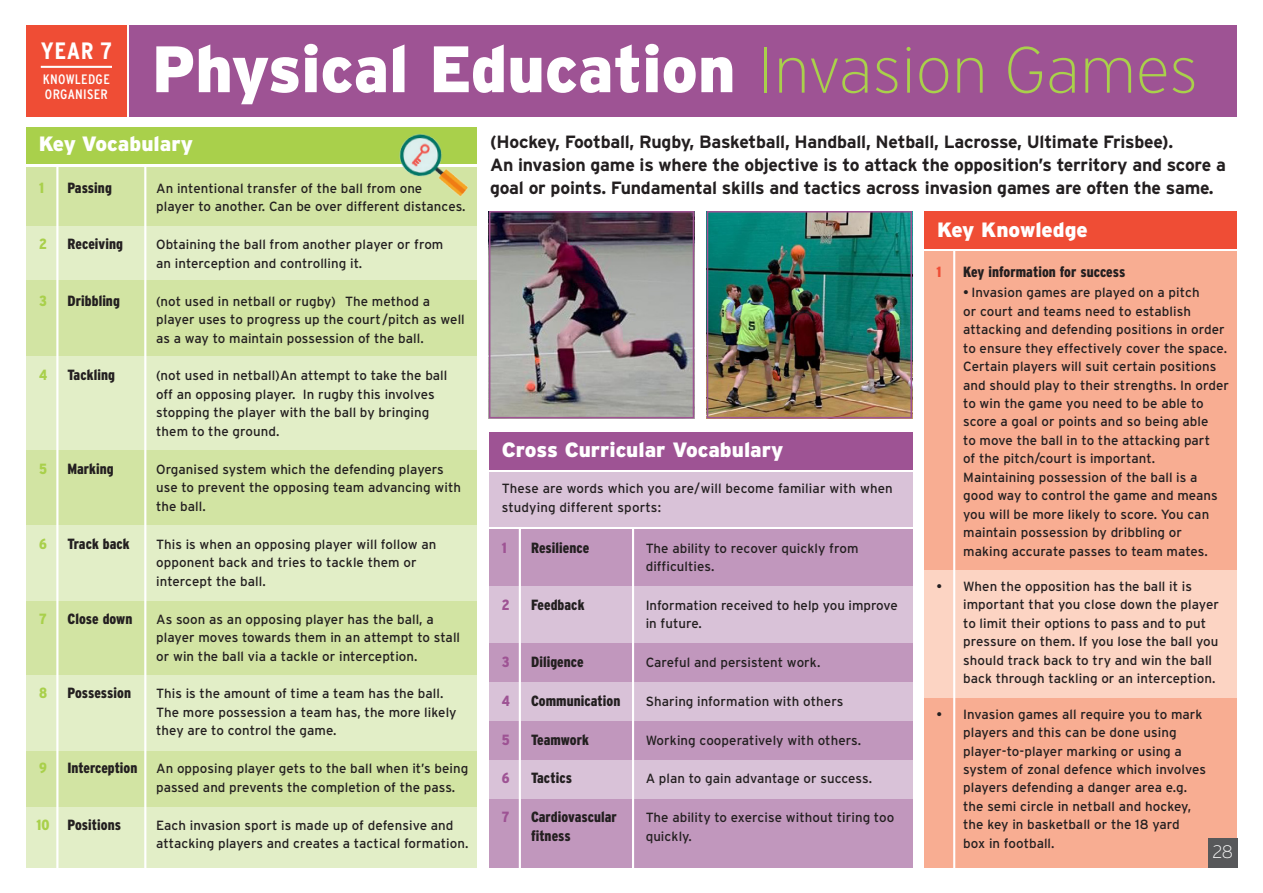
<style>
.page{position:relative;width:1263px;height:893px;background:#fff}
.page>*{position:absolute;margin:0;border:0;box-sizing:border-box;transform-origin:0 0}
.t1{font:900 65.4px "Interstate";color:#fff}
.t2{font:700 23.7px "Interstate Condensed";color:#fff;scale:1.06 1}
.t3{font:900 20.7px "Interstate";color:#fff}
.t4{font:200 18px "Interstate";color:#fff}
.t5{font:700 17.7px/23px "Interstate";letter-spacing:-.01em;color:#231f20}
.t6{font:900 14.85px "Interstate Condensed";letter-spacing:.005em;color:#231f20}
.t7{font:900 14.85px "Interstate Condensed";color:#a9d04b}
.t8{font:900 14.85px "Interstate Condensed";color:#9e5394}
.t9{font:900 14.85px "Interstate Condensed";color:#ef4d35}
.t10{font:13.65px/14.7px "Interstate Condensed";letter-spacing:.02em;color:#fff;scale:1.06 1}
.t11{font:13.35px/18.5px "Interstate";letter-spacing:.005em;color:#231f20}
.s1{font-weight:200;font-size:64.95px;color:#a9d04b}
.s2{color:#a9d04b}
</style>
<div class="page">
<div style="left:924px;top:251px;width:313px;height:616px;background:#f8ad92"></div>
<div style="left:924px;top:211px;width:313px;height:38px;background:#ef4d35"></div>
<div style="left:924px;top:570px;width:313px;height:127px;background:#fcd4c3"></div>
<hr style="left:953px;top:251px;width:2px;height:616px;background:#fff">
<div style="left:129px;top:26px;width:1108px;height:91px;background:#9e5394"></div>
<div style="left:26px;top:26px;width:101px;height:91px;background:#ef4d35"></div>
<hr style="left:41px;top:66px;width:71px;height:2px;background:#fff">
<div style="left:26px;top:127px;width:450px;height:37px;background:#a9d04b"></div>
<div style="left:26px;top:167px;width:450px;height:700px;background:#d2e4a3"></div>
<div style="left:26px;top:226px;width:450px;height:54px;background:#e2eec7"></div>
<div style="left:26px;top:356px;width:450px;height:94px;background:#e2eec7"></div>
<div style="left:26px;top:525px;width:450px;height:76px;background:#e2eec7"></div>
<div style="left:26px;top:675px;width:450px;height:76px;background:#e2eec7"></div>
<div style="left:26px;top:807px;width:450px;height:60px;background:#e2eec7"></div>
<img style="left:399px;top:134px;width:69px;height:62px">
<hr style="left:56px;top:165px;width:2px;height:702px;background:#fff">
<hr style="left:144px;top:165px;width:2px;height:702px;background:#fff">
<div style="left:489px;top:432px;width:423px;height:38px;background:#9e5394"></div>
<div style="left:489px;top:529px;width:423px;height:338px;background:#c197bd"></div>
<div style="left:489px;top:586px;width:423px;height:56px;background:#d9c2d8"></div>
<div style="left:489px;top:682px;width:423px;height:38px;background:#d9c2d8"></div>
<div style="left:489px;top:761px;width:423px;height:38px;background:#d9c2d8"></div>
<div style="left:489px;top:472px;width:423px;height:54px;background:#d9c2d8"></div>
<hr style="left:519px;top:528px;width:2px;height:339px;background:#fff">
<hr style="left:632px;top:528px;width:2px;height:339px;background:#fff">
<img style="left:491px;top:213px;width:201px;height:203px">
<div style="left:489px;top:211px;width:205px;height:207px;border:1px solid #9e5394"></div>
<img style="left:709px;top:213px;width:201px;height:203px">
<div style="left:707px;top:211px;width:205px;height:207px;border:1px solid #9e5394"></div>
<div style="left:1208px;top:838px;width:29px;height:29px;background:#57585a"></div>
<p class="t2" style="left:41px;top:38px;width:68px">YEAR 7</p>
<p class="t10" style="left:43px;top:72px;width:65px">KNOWLEDGE<br>ORGANISER</p>
<p class="t1" style="left:152px;top:32px;width:1048px">Physical Education <span class="s1">Invasion Games</span></p>
<p class="t5" style="left:490px;top:130px;width:737px">(Hockey, Football, Rugby, Basketball, Handball, Netball, Lacrosse, Ultimate Frisbee).<br>An invasion game is where the objective is to attack the opposition’s territory and score a goal or points. Fundamental skills and tactics across invasion games are often the same.</p>
<p class="t3" style="left:39px;top:132px;width:156px">Key Vocabulary</p>
<p class="t7" style="left:39px;top:179px;width:6px">1</p>
<p class="t6" style="left:68px;top:179px;width:46px">Passing</p>
<p class="t11" style="left:156px;top:179px;width:311px">An intentional transfer of the ball from one<br>player to another. Can be over different distances.</p>
<p class="t7" style="left:39px;top:236px;width:9px">2</p>
<p class="t6" style="left:68px;top:236px;width:57px">Receiving</p>
<p class="t11" style="left:156px;top:235px;width:289px">Obtaining the ball from another player or from an interception and controlling it.</p>
<p class="t7" style="left:39px;top:292px;width:9px">3</p>
<p class="t6" style="left:68px;top:292px;width:54px">Dribbling</p>
<p class="t11" style="left:156px;top:292px;width:310px">(not used in netball or rugby) The method a player uses to progress up the court/pitch as well as a way to maintain possession of the ball.</p>
<p class="t7" style="left:39px;top:367px;width:10px">4</p>
<p class="t6" style="left:68px;top:367px;width:49px">Tackling</p>
<p class="t11" style="left:156px;top:366px;width:293px">(not used in netball)An attempt to take the ball off an opposing player. In rugby this involves stopping the player with the ball by bringing them to the ground.</p>
<p class="t7" style="left:39px;top:460px;width:9px">5</p>
<p class="t6" style="left:68px;top:460px;width:47px">Marking</p>
<p class="t11" style="left:156px;top:460px;width:306px">Organised system which the defending players use to prevent the opposing team advancing with the ball.</p>
<p class="t7" style="left:39px;top:535px;width:9px">6</p>
<p class="t6" style="left:68px;top:535px;width:64px">Track back</p>
<p class="t11" style="left:156px;top:535px;width:282px">This is when an opposing player will follow an opponent back and tries to tackle them or intercept the ball.</p>
<p class="t7" style="left:39px;top:610px;width:9px">7</p>
<p class="t6" style="left:68px;top:610px;width:67px">Close down</p>
<p class="t11" style="left:156px;top:610px;width:305px">As soon as an opposing player has the ball, a player moves towards them in an attempt to stall or win the ball via a tackle or interception.</p>
<p class="t7" style="left:39px;top:685px;width:10px">8</p>
<p class="t6" style="left:68px;top:685px;width:65px">Possession</p>
<p class="t11" style="left:156px;top:684px;width:302px">This is the amount of time a team has the ball.<br>The more possession a team has, the more likely they are to control the game.</p>
<p class="t7" style="left:39px;top:760px;width:9px">9</p>
<p class="t6" style="left:68px;top:760px;width:71px">Interception</p>
<p class="t11" style="left:156px;top:759px;width:314px">An opposing player gets to the ball when it’s being passed and prevents the completion of the pass.</p>
<p class="t6" style="left:37px;top:816px;width:86px"><span class="s2">10</span> Positions</p>
<p class="t11" style="left:156px;top:816px;width:314px">Each invasion sport is made up of defensive and attacking players and creates a tactical formation.</p>
<p class="t3" style="left:937px;top:218px;width:152px">Key Knowledge</p>
<p class="t9" style="left:936px;top:263px;width:6px">1</p>
<p class="t6" style="left:963px;top:263px;width:164px">Key information for success</p>
<p class="t11" style="left:963px;top:283px;width:267px">• Invasion games are played on a pitch<br>or court and teams need to establish attacking and defending positions in order to ensure they effectively cover the space.<br>Certain players will suit certain positions and should play to their strengths. In order to win the game you need to be able to score a goal or points and so being able<br>to move the ball in to the attacking part<br>of the pitch/court is important.<br>Maintaining possession of the ball is a good way to control the game and means you will be more likely to score. You can maintain possession by dribbling or making accurate passes to team mates.</p>
<p class="t11" style="left:963px;top:577px;width:257px;text-indent:-27px">• When the opposition has the ball it is important that you close down the player to limit their options to pass and to put pressure on them. If you lose the ball you should track back to try and win the ball back through tackling or an interception.</p>
<p class="t11" style="left:963px;top:704px;width:244px;text-indent:-27px">• Invasion games all require you to mark players and this can be done using player-to-player marking or using a system of zonal defence which involves players defending a danger area e.g. the semi circle in netball and hockey, the key in basketball or the 18 yard<br>box in football.</p>
<p class="t3" style="left:502px;top:438px;width:283px">Cross Curricular Vocabulary</p>
<p class="t11" style="left:502px;top:479px;width:393px">These are words which you are/will become familiar with when studying different sports:</p>
<p class="t8" style="left:502px;top:539px;width:6px">1</p>
<p class="t6" style="left:531px;top:539px;width:60px">Resilience</p>
<p class="t11" style="left:646px;top:538px;width:214px">The ability to recover quickly from difficulties.</p>
<p class="t8" style="left:502px;top:596px;width:9px">2</p>
<p class="t6" style="left:531px;top:596px;width:55px">Feedback</p>
<p class="t11" style="left:646px;top:596px;width:254px">Information received to help you improve in future.</p>
<p class="t8" style="left:502px;top:654px;width:9px">3</p>
<p class="t6" style="left:531px;top:654px;width:54px">Diligence</p>
<p class="t11" style="left:646px;top:653px;width:176px">Careful and persistent work.</p>
<p class="t8" style="left:502px;top:692px;width:10px">4</p>
<p class="t6" style="left:531px;top:692px;width:91px">Communication</p>
<p class="t11" style="left:646px;top:692px;width:199px">Sharing information with others</p>
<p class="t8" style="left:502px;top:731px;width:9px">5</p>
<p class="t6" style="left:531px;top:731px;width:59px">Teamwork</p>
<p class="t11" style="left:646px;top:730px;width:217px">Working cooperatively with others.</p>
<p class="t8" style="left:502px;top:770px;width:9px">6</p>
<p class="t6" style="left:531px;top:770px;width:42px">Tactics</p>
<p class="t11" style="left:646px;top:769px;width:228px">A plan to gain advantage or success.</p>
<p class="t8" style="left:502px;top:809px;width:9px">7</p>
<p class="t6" style="left:531px;top:809px;width:87px">Cardiovascular</p>
<p class="t11" style="left:646px;top:808px;width:250px">The ability to exercise without tiring too</p>
<p class="t6" style="left:531px;top:827px;width:41px">fitness</p>
<p class="t11" style="left:646px;top:827px;width:48px">quickly.</p>
<p class="t4" style="left:1212px;top:842px;width:22px">28</p>
</div>
